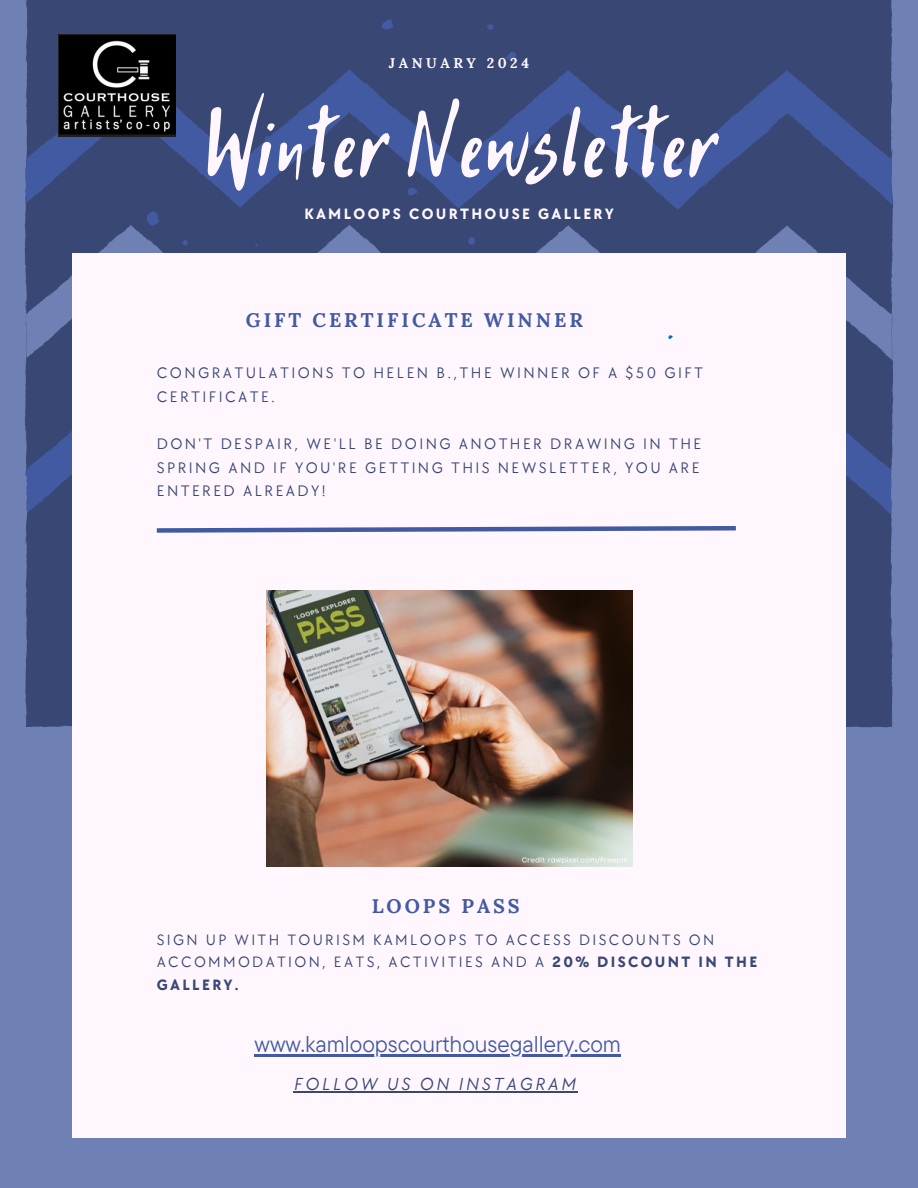
<style>
.page{position:relative;width:918px;height:1188px;background:#6f81b4}
.page>*{position:absolute;margin:0;border:0;box-sizing:border-box;transform-origin:0 0}
.t1{font:98.7px "Hitch Hike";letter-spacing:.02em;color:#fff7fd}
.t2{font:22.8px "TT Commons Pro";color:#425aa2}
.t3{font:700 19.8px "Lora";letter-spacing:.15em;color:#425aa2}
.t4{font:italic 18px "TT Chocolates";letter-spacing:.15em;color:#384774}
.t5{font:15.75px/23.7px "TT Chocolates";letter-spacing:.15em;color:#384774}
.t6{font:15.45px/22.5px "TT Chocolates";letter-spacing:.15em;color:#384774}
.t7{font:700 15.45px "TT Chocolates";letter-spacing:.15em;color:#fff7fd}
.t8{font:700 14.1px "Lora";letter-spacing:.25em;color:#fff7fd}
.s1{font-weight:700}
</style>
<div class="page">
<div style="left:25px;top:520px;width:868px;height:208px;background:#384774"></div>
<svg style="left:25px;top:0;width:868px;height:520px;background:#3b4c7e"></svg>
<div style="left:72px;top:253px;width:774px;height:884px;background:#fff7fd"></div>
<img style="left:266px;top:591px;width:367px;height:275px">
<img style="left:59px;top:34px;width:117px;height:103px">
<hr style="left:255px;top:1054px;width:366px;height:2px;background:#425aa2">
<svg style="left:156px;top:526px;width:580px;height:7px"></svg>
<svg style="left:668px;top:335px;width:5px;height:4px"></svg>
<hr style="left:293px;top:1091px;width:285px;height:1px;background:#384774">
<p class="t8" style="left:389px;top:54px;width:142px">JANUARY 2024</p>
<h1 class="t1" style="left:204px;top:85px;width:512px">Winter Newsletter</h1>
<p class="t7" style="left:304px;top:205px;width:311px">KAMLOOPS COURTHOUSE GALLERY</p>
<p class="t3" style="left:246px;top:308px;width:339px">GIFT CERTIFICATE WINNER</p>
<p class="t5" style="left:157px;top:361px;width:548px">CONGRATULATIONS TO HELEN B.,THE WINNER OF A $50 GIFT<br>CERTIFICATE.</p>
<p class="t5" style="left:157px;top:432px;width:546px;text-align:justify">DON'T DESPAIR, WE'LL BE DOING ANOTHER DRAWING IN THE SPRING AND IF YOU'RE GETTING THIS NEWSLETTER, YOU ARE ENTERED ALREADY!</p>
<p class="t3" style="left:372px;top:893px;width:150px">LOOPS PASS</p>
<p class="t6" style="left:157px;top:929px;width:602px">SIGN UP WITH TOURISM KAMLOOPS TO ACCESS DISCOUNTS ON<br>ACCOMMODATION, EATS, ACTIVITIES AND A <span class="s1">20% DISCOUNT IN THE<br>GALLERY.</span></p>
<h2 class="t2" style="left:255px;top:1029px;width:368px">www.kamloopscourthousegallery.com</h2>
<p class="t4" style="left:293px;top:1074px;width:283px">FOLLOW US ON INSTAGRAM</p>
</div>
